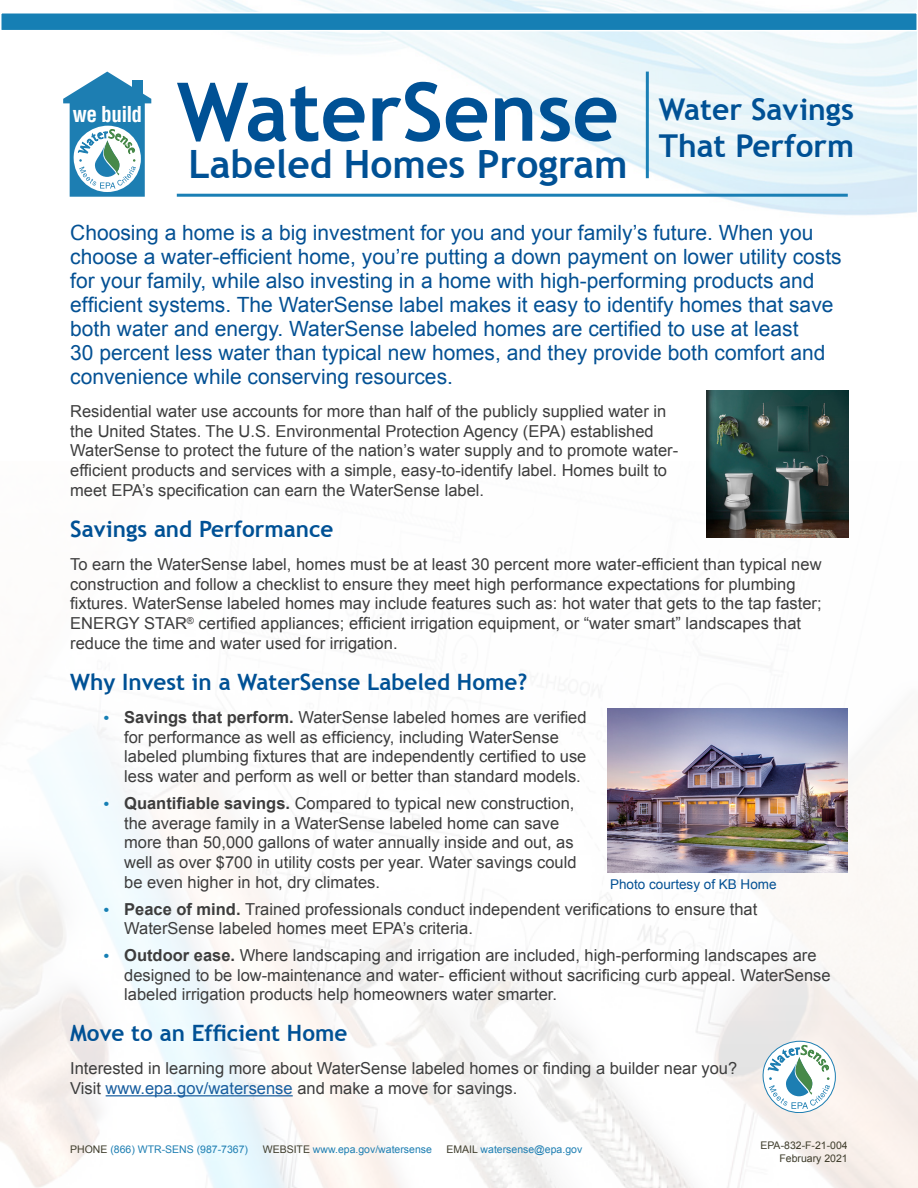
<style>
.page{position:relative;width:918px;height:1188px;background:#fff}
.page>*{position:absolute;margin:0;border:0;box-sizing:border-box;transform-origin:0 0}
.t1{font:700 81px "Trebuchet MS";color:#005195}
.t2{font:700 39px "Trebuchet MS";color:#005195}
.t3{font:700 31.5px "Trebuchet MS";color:#005195}
.t4{font:700 30px "Trebuchet MS";color:#005195}
.t5{font:700 22.5px "Trebuchet MS";color:#005195}
.t6{font:700 condensed 21.45px "Helvetica LT Std";letter-spacing:-.03em;color:#fff}
.t7{font:21px/24px "Arial";color:#045194}
.t8{font:16.5px/19.8px "Arial";color:#3d3d3d}
.t9{font:13.5px "Arial";color:#045194}
.t10{font:10.5px "Arial";color:#1d7eb2}
.t11{font:10.5px "Arial";color:#3e3c2b}
.s1{font-weight:700;font-size:15px;color:#167fb4}
.s2{font-weight:700}
.s3{color:#175d9e}
.s4{color:#3e3c2b}
</style>
<div class="page">
<img style="left:0;top:691px;width:918px;height:497px">
<hr style="left:106px;top:1095px;width:187px;height:1px;background:#175d9e">
<svg style="left:63px;top:72px;width:88px;height:125px"></svg>
<div style="left:1px;top:13px;width:916px;height:18px;background:#167fb4"></div>
<div style="left:0;top:12px;width:918px;height:19px;border:2px solid #fff"></div>
<hr style="left:646px;top:72px;width:3px;height:106px;background:#1a7fb5">
<hr style="left:177px;top:194px;width:671px;height:3px;background:#1a7fb5">
<img style="left:706px;top:391px;width:143px;height:147px">
<img style="left:607px;top:708px;width:241px;height:164px">
<svg style="left:763px;top:1041px;width:73px;height:72px"></svg>
<p class="t6" style="left:73px;top:100px;width:71px">we build</p>
<h1 class="t1" style="left:177px;top:61px;width:444px">WaterSense</h1>
<h1 class="t2" style="left:188px;top:140px;width:441px">Labeled Homes Program</h1>
<h1 class="t4" style="left:659px;top:90px;width:197px">Water Savings</h1>
<h1 class="t3" style="left:659px;top:126px;width:197px">That Perform</h1>
<p class="t7" style="left:70px;top:220px;width:773px">Choosing a home is a big investment for you and your family’s future. When you choose a water-efficient home, you’re putting a down payment on lower utility costs for your family, while also investing in a home with high-performing products and efficient systems. The WaterSense label makes it easy to identify homes that save both water and energy. WaterSense labeled homes are certified to use at least<br>30 percent less water than typical new homes, and they provide both comfort and convenience while conserving resources.</p>
<p class="t8" style="left:70px;top:401px;width:610px">Residential water use accounts for more than half of the publicly supplied water in the United States. The U.S. Environmental Protection Agency (EPA) established WaterSense to protect the future of the nation’s water supply and to promote water&shy;efficient products and services with a simple, easy-to-identify label. Homes built to meet EPA’s specification can earn the WaterSense label.</p>
<h2 class="t5" style="left:70px;top:514px;width:265px">Savings and Performance</h2>
<p class="t8" style="left:70px;top:554px;width:753px">To earn the WaterSense label, homes must be at least 30 percent more water-efficient than typical new construction and follow a checklist to ensure they meet high performance expectations for plumbing fixtures. WaterSense labeled homes may include features such as: hot water that gets to the tap faster; ENERGY STAR<sup>®</sup> certified appliances; efficient irrigation equipment, or “water smart” landscapes that reduce the time and water used for irrigation.</p>
<h2 class="t5" style="left:70px;top:667px;width:459px">Why Invest in a WaterSense Labeled Home?</h2>
<p class="t8" style="left:124px;top:707px;width:464px;text-indent:-20px"><span class="s1">•</span> <span class="s2">Savings that perform.</span> WaterSense labeled homes are verified for performance as well as efficiency, including WaterSense labeled plumbing fixtures that are independently certified to use less water and perform as well or better than standard models.</p>
<p class="t8" style="left:124px;top:793px;width:454px;text-indent:-20px"><span class="s1">•</span> <span class="s2">Quantifiable savings.</span> Compared to typical new construction, the average family in a WaterSense labeled home can save more than 50,000 gallons of water annually inside and out, as well as over $700 in utility costs per year. Water savings could be even higher in hot, dry climates.</p>
<p class="t8" style="left:124px;top:899px;width:635px;text-indent:-20px"><span class="s1">•</span> <span class="s2">Peace of mind.</span> Trained professionals conduct independent verifications to ensure that<br>WaterSense labeled homes meet EPA’s criteria.</p>
<p class="t8" style="left:124px;top:945px;width:708px;text-indent:-20px"><span class="s1">•</span> <span class="s2">Outdoor ease.</span> Where landscaping and irrigation are included, high-performing landscapes are designed to be low-maintenance and water- efficient without sacrificing curb appeal. WaterSense labeled irrigation products help homeowners water smarter.</p>
<p class="t9" style="left:610px;top:875px;width:168px">Photo courtesy of KB Home</p>
<h2 class="t5" style="left:70px;top:1019px;width:279px">Move to an Efficient Home</h2>
<p class="t8" style="left:70px;top:1059px;width:669px">Interested in learning more about WaterSense labeled homes or finding a builder near you?</p>
<p class="t8" style="left:70px;top:1079px;width:449px">Visit <span class="s3">www.epa.gov/watersense</span> and make a move for savings.</p>
<p class="t10" style="left:70px;top:1143px;width:179px"><span class="s4">PHONE</span> (866) WTR-SENS (987-7367)</p>
<p class="t10" style="left:263px;top:1143px;width:171px"><span class="s4">WEBSITE</span> www.epa.gov/watersense</p>
<p class="t10" style="left:447px;top:1143px;width:137px"><span class="s4">EMAIL</span> watersense@epa.gov</p>
<p class="t11" style="left:760px;top:1139px;width:89px">EPA-832-F-21-004</p>
<p class="t11" style="left:779px;top:1151px;width:70px">February 2021</p>
</div>
